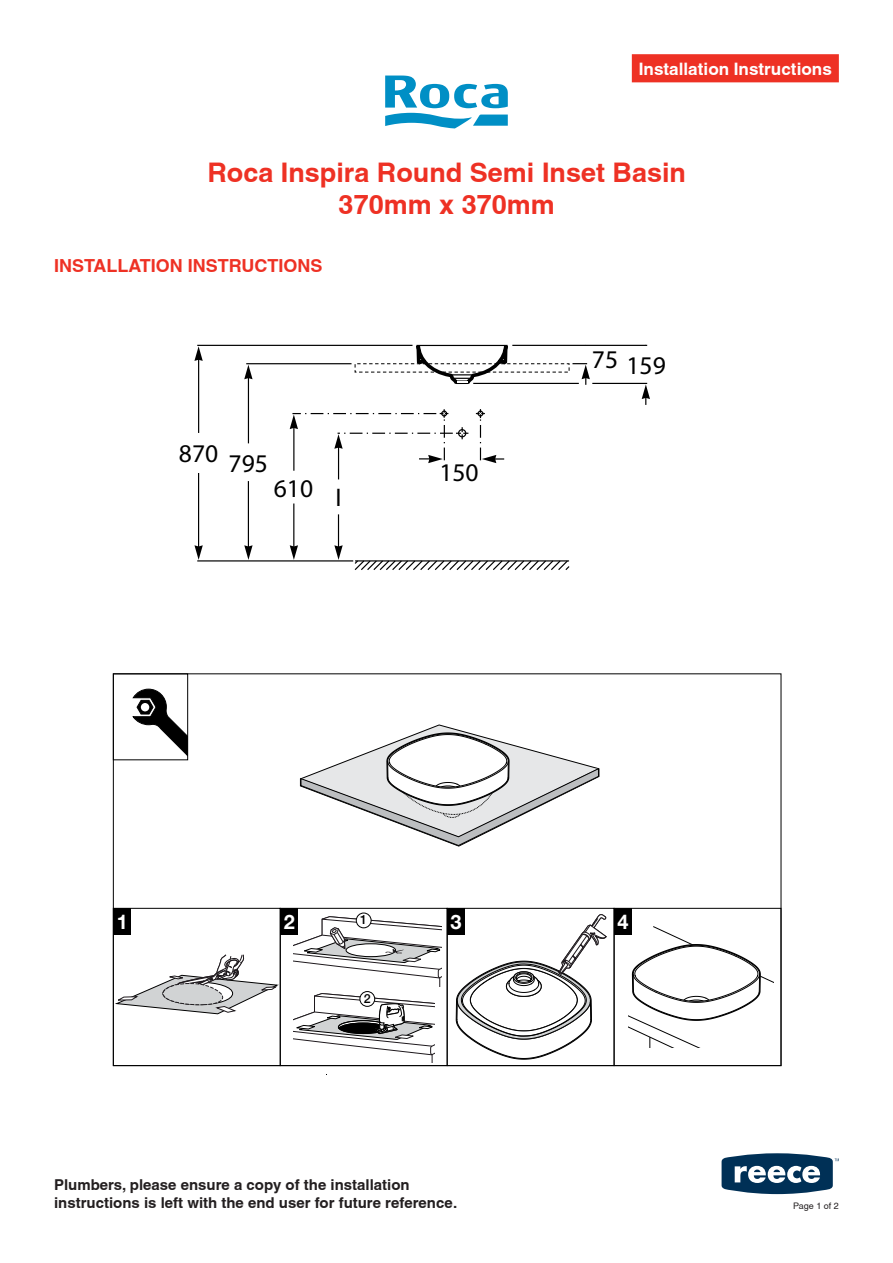
<style>
.page{position:relative;width:893px;height:1263px;background:#fff}
.page>*{position:absolute;margin:0;border:0;box-sizing:border-box;transform-origin:0 0}
.Heading_1{font:700 27px "Helvetica";color:#ee3124}
.t1{font:25.5px "Helvetica Neue";color:#000}
.t2{font:700 19.8px "Helvetica Neue";color:#fff}
.t3{font:700 18px "Helvetica";color:#ee3124}
.t4{font:700 17.1px "Helvetica";color:#fff}
.t5{font:700 15px/18px "Helvetica";color:#231f20}
.t6{font:500 12.45px "Helvetica Neue";color:#000}
.t7{font:9px "Helvetica";color:#231f20}
</style>
<div class="page">
<svg style="left:722px;top:1153px;width:117px;height:41px"></svg>
<div style="left:632px;top:54px;width:207px;height:28px;background:#ee3124"></div>
<svg style="left:385px;top:76px;width:123px;height:52px"></svg>
<svg style="left:133px;top:689px;width:53px;height:66px"></svg>
<div style="left:113px;top:673px;width:75px;height:87px;border:1px solid #000"></div>
<div style="left:141px;top:703px;width:8px;height:8px;background:#fff;border-radius:50%"></div>
<div style="left:113px;top:908px;width:168px;height:158px;border:1px solid #000"></div>
<div style="left:280px;top:908px;width:167px;height:158px;border:1px solid #000"></div>
<div style="left:447px;top:908px;width:167px;height:158px;border:1px solid #000"></div>
<div style="left:614px;top:908px;width:167px;height:158px;border:1px solid #000"></div>
<div style="left:113px;top:908px;width:18px;height:27px;background:#000"></div>
<div style="left:280px;top:908px;width:18px;height:27px;background:#000"></div>
<div style="left:447px;top:908px;width:18px;height:27px;background:#000"></div>
<div style="left:614px;top:908px;width:18px;height:27px;background:#000"></div>
<svg style="left:294px;top:909px;width:148px;height:77px"></svg>
<svg style="left:456px;top:914px;width:151px;height:146px"></svg>
<svg style="left:116px;top:954px;width:162px;height:60px"></svg>
<svg style="left:293px;top:993px;width:141px;height:70px"></svg>
<div style="left:356px;top:913px;width:15px;height:15px;background:#fff;border-radius:50%"></div>
<div style="left:356px;top:913px;width:15px;height:15px;border:1px solid #000;border-radius:50%"></div>
<div style="left:360px;top:991px;width:15px;height:15px;background:#fff;border-radius:50%"></div>
<div style="left:360px;top:991px;width:15px;height:15px;border:1px solid #000;border-radius:50%"></div>
<svg style="left:299px;top:724px;width:301px;height:123px"></svg>
<svg style="left:628px;top:927px;width:145px;height:120px"></svg>
<hr style="left:592px;top:383px;width:55px;height:1px;background:#000">
<svg style="left:642px;top:384px;width:8px;height:21px"></svg>
<hr style="left:512px;top:345px;width:135px;height:1px;background:#000">
<svg style="left:353px;top:560px;width:217px;height:10px"></svg>
<svg style="left:334px;top:545px;width:9px;height:15px"></svg>
<hr style="left:338px;top:514px;width:1px;height:35px;background:#000">
<hr style="left:338px;top:444px;width:1px;height:35px;background:#000">
<svg style="left:290px;top:545px;width:8px;height:15px"></svg>
<hr style="left:293px;top:503px;width:1px;height:46px;background:#000">
<hr style="left:293px;top:424px;width:1px;height:47px;background:#000">
<svg style="left:244px;top:365px;width:9px;height:14px"></svg>
<svg style="left:244px;top:545px;width:9px;height:15px"></svg>
<hr style="left:248px;top:481px;width:1px;height:68px;background:#000">
<hr style="left:248px;top:375px;width:1px;height:68px;background:#000">
<svg style="left:194px;top:346px;width:9px;height:15px"></svg>
<svg style="left:194px;top:545px;width:9px;height:15px"></svg>
<hr style="left:198px;top:473px;width:1px;height:76px;background:#000">
<hr style="left:198px;top:357px;width:1px;height:76px;background:#000">
<hr style="left:197px;top:560px;width:156px;height:1px;background:#000">
<hr style="left:246px;top:363px;width:106px;height:1px;background:#000">
<hr style="left:197px;top:345px;width:215px;height:1px;background:#000">
<svg style="left:290px;top:409px;width:178px;height:54px"></svg>
<svg style="left:476px;top:409px;width:28px;height:54px"></svg>
<svg style="left:354px;top:344px;width:236px;height:41px"></svg>
<p class="t4" style="left:639px;top:59px;width:195px">Installation Instructions</p>
<p class="Heading_1" style="left:207px;top:156px;width:480px">Roca Inspira Round Semi Inset Basin</p>
<p class="Heading_1" style="left:339px;top:188px;width:218px">370mm x 370mm</p>
<p class="t3" style="left:54px;top:254px;width:270px">INSTALLATION INSTRUCTIONS</p>
<p class="t1" style="left:179px;top:437px;width:41px">870</p>
<p class="t1" style="left:229px;top:447px;width:41px">795</p>
<p class="t1" style="left:274px;top:472px;width:41px">610</p>
<p class="t1" style="left:335px;top:482px;width:8px">I</p>
<p class="t1" style="left:439px;top:456px;width:41px">150</p>
<p class="t1" style="left:592px;top:350px;width:75px">75 159</p>
<p class="t2" style="left:117px;top:910px;width:13px">1</p>
<p class="t2" style="left:284px;top:910px;width:13px">2</p>
<p class="t6" style="left:360px;top:912px;width:8px">1</p>
<p class="t2" style="left:451px;top:910px;width:13px">3</p>
<p class="t2" style="left:618px;top:910px;width:13px">4</p>
<p class="t6" style="left:364px;top:991px;width:8px">2</p>
<p class="t5" style="left:54px;top:1176px;width:405px">Plumbers, please ensure a copy of the installation instructions is left with the end user for future reference.</p>
<p class="t7" style="left:793px;top:1200px;width:47px">Page 1 of 2</p>
</div>
